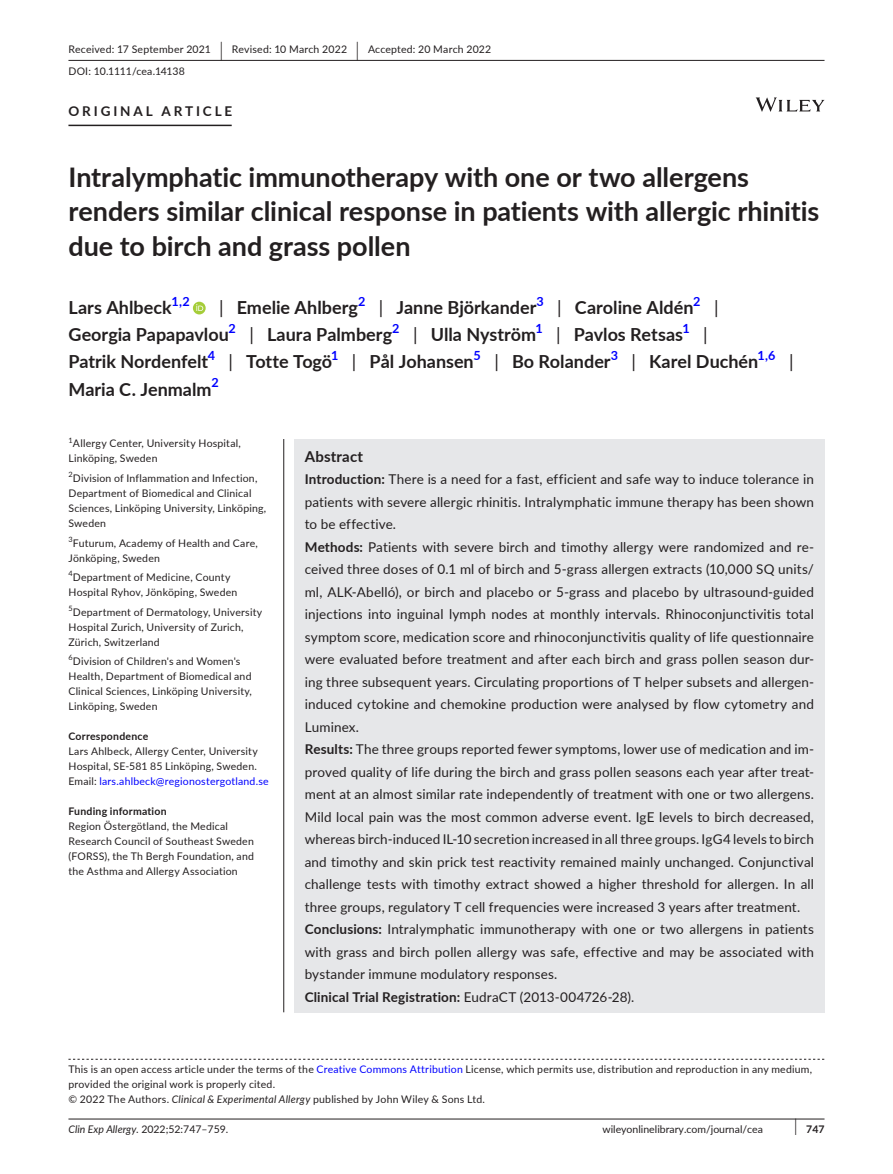
<style>
.page{position:relative;width:893px;height:1174px;background:#fff}
.page>*{position:absolute;margin:0;border:0;box-sizing:border-box;transform-origin:0 0}
.t1{font:700 27px/34.5px "Lato";color:#231f20}
.t2{font:700 18px "Lato";color:#231f20}
.t3{font:18px "Lato";color:#231f20}
.t4{font:700 15px "Lato";letter-spacing:.015em;color:#231f20}
.t5{font:13.5px/22.5px "Lato";letter-spacing:.01em;color:#231f20}
.t6{font:700 13.5px "Lato";letter-spacing:.215em;color:#231f20}
.t7{font:700 12.6px "Lato";color:#00f}
.t8{font:10.5px/15px "Lato";letter-spacing:.02em;color:#231f20}
.t9{font:10.5px "Lato";color:#231f20}
.t10{font:700 10.5px "Lato";letter-spacing:.02em;color:#231f20}
.s1{font-size:19.65px}
.s2{font-weight:400}
.s3{color:#00f}
.s4{font-weight:700}
.s5{font-style:italic}
.s6{font-weight:400;font-size:17.4px}
</style>
<div class="page">
<hr style="left:68px;top:1118px;width:756px;height:1px;background:#231f20">
<svg style="left:756px;top:97px;width:68px;height:15px"></svg>
<hr style="left:68px;top:60px;width:756px;height:1px;background:#231f20">
<hr style="left:68px;top:125px;width:164px;height:1px;background:#231f20">
<div style="left:193px;top:302px;width:13px;height:12px;background:#a5cd39;border-radius:50%"></div>
<svg style="left:196px;top:304px;width:7px;height:7px"></svg>
<svg style="left:68px;top:1058px;width:756px;height:1px"></svg>
<div style="left:294px;top:439px;width:530px;height:573px;background:#e6e7e9"></div>
<hr style="left:283px;top:439px;width:1px;height:573px;background:#231f20">
<p class="t8" style="left:68px;top:38px;width:424px;line-height:21.8px">Received: 17 September 2021 <span class="s1">|</span> Revised: 10 March 2022 <span class="s1">|</span> Accepted: 20 March 2022<br>DOI: 10.1111/cea.14138</p>
<p class="t6" style="left:68px;top:101px;width:165px">ORIGINAL ARTICLE</p>
<h1 class="t1" style="left:68px;top:159px;width:752px">Intralymphatic immunotherapy with one or two allergens renders similar clinical response in patients with allergic rhinitis due to birch and grass pollen</h1>
<h2 class="t2" style="left:68px;top:295px;width:105px">Lars Ahlbeck</h2>
<p class="t7" style="left:172px;top:292px;width:20px">1,2</p>
<h2 class="t2" style="left:219px;top:295px;width:140px"><span class="s2">|</span> Emelie Ahlberg</h2>
<p class="t7" style="left:358px;top:292px;width:9px">2</p>
<h2 class="t2" style="left:379px;top:295px;width:159px"><span class="s2">|</span> Janne Björkander</h2>
<p class="t7" style="left:536px;top:292px;width:9px">3</p>
<h2 class="t2" style="left:557px;top:295px;width:138px"><span class="s2">|</span> Caroline Aldén</h2>
<p class="t7" style="left:693px;top:292px;width:9px">2</p>
<h2 class="t3" style="left:714px;top:295px;width:6px">|</h2>
<h2 class="t2" style="left:68px;top:322px;width:162px">Georgia Papapavlou</h2>
<p class="t7" style="left:229px;top:319px;width:9px">2</p>
<h2 class="t2" style="left:249px;top:322px;width:144px"><span class="s2">|</span> Laura Palmberg</h2>
<p class="t7" style="left:392px;top:319px;width:9px">2</p>
<h2 class="t2" style="left:413px;top:322px;width:125px"><span class="s2">|</span> Ulla Nyström</h2>
<p class="t7" style="left:535px;top:319px;width:9px">1</p>
<h2 class="t2" style="left:556px;top:322px;width:128px"><span class="s2">|</span> Pavlos Retsas</h2>
<p class="t7" style="left:682px;top:319px;width:9px">1</p>
<h2 class="t3" style="left:703px;top:322px;width:6px">|</h2>
<h2 class="t2" style="left:68px;top:349px;width:141px">Patrik Nordenfelt</h2>
<p class="t7" style="left:208px;top:346px;width:9px">4</p>
<h2 class="t2" style="left:229px;top:349px;width:105px"><span class="s2">|</span> Totte Togö</h2>
<p class="t7" style="left:331px;top:346px;width:9px">1</p>
<h2 class="t2" style="left:352px;top:349px;width:123px"><span class="s2">|</span> Pål Johansen</h2>
<p class="t7" style="left:474px;top:346px;width:9px">5</p>
<h2 class="t2" style="left:494px;top:349px;width:118px"><span class="s2">|</span> Bo Rolander</h2>
<p class="t7" style="left:611px;top:346px;width:9px">3</p>
<h2 class="t2" style="left:631px;top:349px;width:128px"><span class="s2">|</span> Karel Duchén</h2>
<p class="t7" style="left:757px;top:346px;width:20px">1,6</p>
<h2 class="t3" style="left:789px;top:349px;width:6px">|</h2>
<h2 class="t2" style="left:68px;top:376px;width:145px">Maria C. Jenmalm</h2>
<p class="t7" style="left:211px;top:373px;width:9px">2</p>
<p class="t8" style="left:68px;top:436px;width:174px"><sup>1</sup>Allergy Center, University Hospital,<br>Linköping, Sweden</p>
<p class="t8" style="left:68px;top:470px;width:199px"><sup>2</sup>Division of Inflammation and Infection, Department of Biomedical and Clinical Sciences, Linköping University, Linköping, Sweden</p>
<p class="t8" style="left:68px;top:535px;width:191px"><sup>3</sup>Futurum, Academy of Health and Care,<br>Jönköping, Sweden</p>
<p class="t8" style="left:68px;top:569px;width:170px"><sup>4</sup>Department of Medicine, County<br>Hospital Ryhov, Jönköping, Sweden</p>
<p class="t8" style="left:68px;top:604px;width:195px"><sup>5</sup>Department of Dermatology, University<br>Hospital Zurich, University of Zurich,<br>Zürich, Switzerland</p>
<p class="t8" style="left:68px;top:653px;width:185px"><sup>6</sup>Division of Children's and Women's Health, Department of Biomedical and Clinical Sciences, Linköping University, Linköping, Sweden</p>
<p class="t10" style="left:68px;top:728px;width:81px">Correspondence</p>
<p class="t8" style="left:68px;top:743px;width:202px">Lars Ahlbeck, Allergy Center, University<br>Hospital, SE-581 85 Linköping, Sweden.<br>Email: <span class="s3">lars.ahlbeck@regionostergotland.se</span></p>
<p class="t10" style="left:68px;top:803px;width:100px">Funding information</p>
<p class="t8" style="left:68px;top:818px;width:187px">Region Östergötland, the Medical Research Council of Southeast Sweden (FORSS), the Th Bergh Foundation, and the Asthma and Allergy Association</p>
<p class="t4" style="left:305px;top:445px;width:60px">Abstract</p>
<p class="t5" style="left:305px;top:467px;width:511px"><span class="s4">Introduction:</span> There is a need for a fast, efficient and safe way to induce tolerance in patients with severe allergic rhinitis. Intralymphatic immune therapy has been shown to be effective.<br><span class="s4">Methods:</span> Patients with severe birch and timothy allergy were randomized and re&shy;ceived three doses of 0.1 ml of birch and 5-grass allergen extracts (10,000 SQ units/ ml, ALK-Abelló), or birch and placebo or 5-grass and placebo by ultrasound-guided injections into inguinal lymph nodes at monthly intervals. Rhinoconjunctivitis total symptom score, medication score and rhinoconjunctivitis quality of life questionnaire were evaluated before treatment and after each birch and grass pollen season dur&shy;ing three subsequent years. Circulating proportions of T helper subsets and allergen&shy;induced cytokine and chemokine production were analysed by flow cytometry and Luminex.<br><span class="s4">Results:</span> The three groups reported fewer symptoms, lower use of medication and im&shy;proved quality of life during the birch and grass pollen seasons each year after treat&shy;ment at an almost similar rate independently of treatment with one or two allergens.<br>Mild local pain was the most common adverse event. IgE levels to birch decreased, whereas birch-induced IL-10 secretion increased in all three groups. IgG4 levels to birch and timothy and skin prick test reactivity remained mainly unchanged. Conjunctival challenge tests with timothy extract showed a higher threshold for allergen. In all three groups, regulatory T cell frequencies were increased 3 years after treatment.<br><span class="s4">Conclusions:</span> Intralymphatic immunotherapy with one or two allergens in patients with grass and birch pollen allergy was safe, effective and may be associated with bystander immune modulatory responses.<br><span class="s4">Clinical Trial Registration:</span> EudraCT (2013-004726-28).</p>
<p class="t8" style="left:68px;top:1061px;width:745px">This is an open access article under the terms of the <span class="s3">Creative Commons Attribution</span> License, which permits use, distribution and reproduction in any medium, provided the original work is properly cited.<br>© 2022 The Authors. <span class="s5">Clinical &amp; Experimental Allergy</span> published by John Wiley &amp; Sons Ltd.</p>
<p class="t9" style="left:68px;top:1121px;width:161px"><span class="s5">Clin Exp Allergy.</span> 2022;52:747–759.</p>
<p class="t9" style="left:602px;top:1121px;width:162px">wileyonlinelibrary.com/journal/cea</p>
<p class="t10" style="left:794px;top:1121px;width:32px"><span class="s6">|</span> 747</p>
</div>
